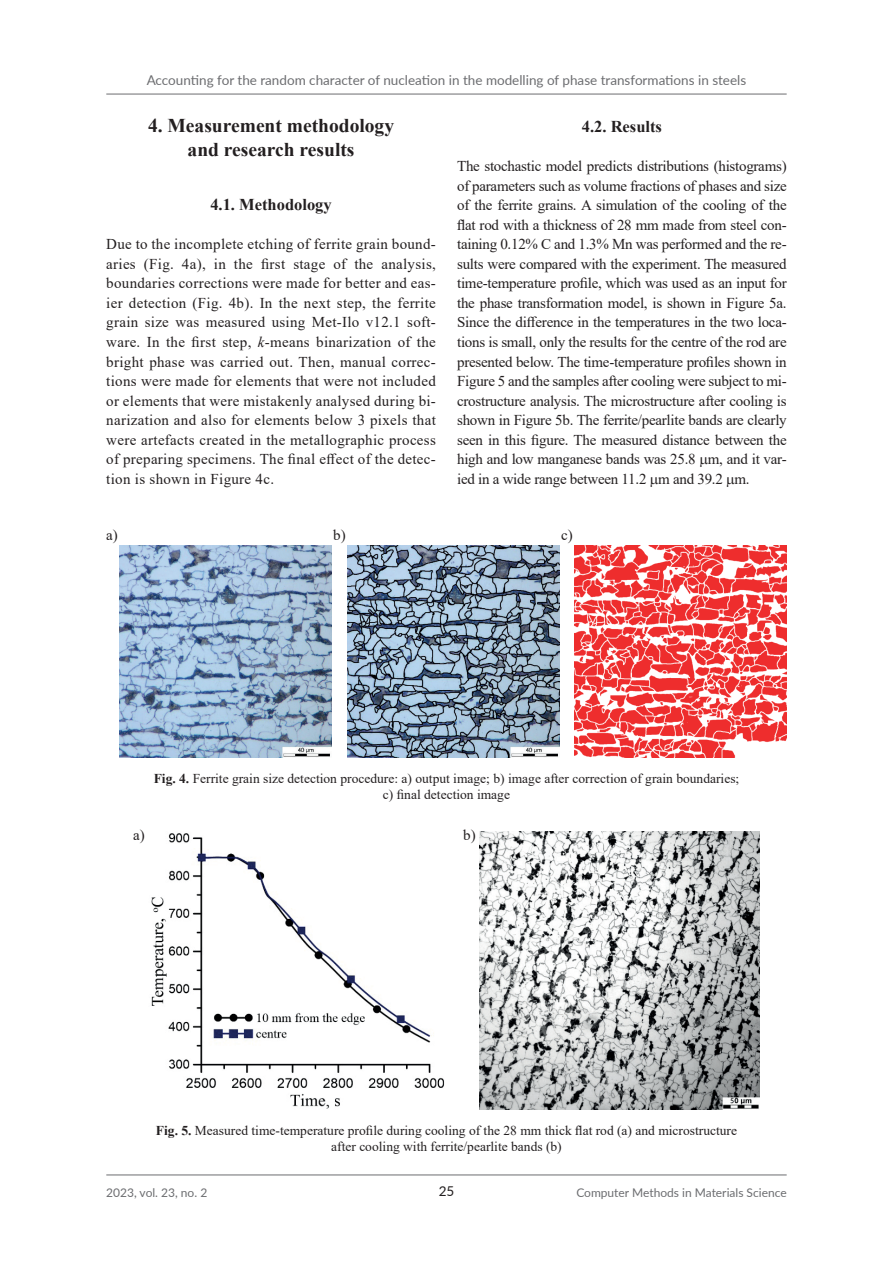
<style>
.page{position:relative;width:893px;height:1263px;background:#fff}
.page>*{position:absolute;margin:0;border:0;box-sizing:border-box;transform-origin:0 0}
.podtytul{font:700 19.5px/23.4px "Times New Roman";color:#231f20;text-align:center}
.podtytul2{font:700 16.5px "Times New Roman";color:#231f20}
.tresc{font:15px/19.5px "Times New Roman";color:#231f20;text-align:justify}
.opis_rysunku{font:13.5px/16.2px "Times New Roman";color:#231f20;text-align:center}
.t1{font:13.5px "Lato";color:#6c6d70}
.t2{font:13.5px "Lato";color:#231f20}
.t3{font:12px "Lato";color:#6c6d70}
.s1{font-style:italic}
.s2{font-weight:700}
</style>
<div class="page">
<hr style="left:106px;top:1174px;width:681px;height:1px;background:#6c6d70">
<hr style="left:106px;top:94px;width:681px;height:1px;background:#6c6d70">
<img style="left:119px;top:545px;width:213px;height:213px">
<img style="left:347px;top:545px;width:213px;height:213px">
<img style="left:574px;top:545px;width:213px;height:213px">
<img style="left:151px;top:833px;width:293px;height:276px">
<img style="left:479px;top:832px;width:281px;height:278px">
<p class="t1" style="left:147px;top:71px;width:601px">Accounting for the random character of nucleation in the modelling of phase transformations in steels</p>
<p class="podtytul" style="left:148px;top:113px;width:248px">4. Measurement methodology and research results</p>
<p class="podtytul2" style="left:210px;top:193px;width:123px">4.1. Methodology</p>
<p class="tresc" style="left:106px;top:234px;width:331px">Due to the incomplete etching of ferrite grain bound&shy;aries (Fig. 4a), in the first stage of the analysis, boundaries corrections were made for better and eas&shy;ier detection (Fig. 4b). In the next step, the ferrite grain size was measured using Met-Ilo v12.1 soft&shy;ware. In the first step, <span class="s1">k</span>-means binarization of the bright phase was carried out. Then, manual correc&shy;tions were made for elements that were not included or elements that were mistakenly analysed during bi&shy;narization and also for elements below 3 pixels that were artefacts created in the metallographic process of preparing specimens. The final effect of the detec&shy;tion is shown in Figure 4c.</p>
<p class="podtytul2" style="left:582px;top:114px;width:82px">4.2. Results</p>
<p class="tresc" style="left:457px;top:156px;width:331px">The stochastic model predicts distributions (histograms) of parameters such as volume fractions of phases and size of the ferrite grains. A simulation of the cooling of the flat rod with a thickness of 28 mm made from steel con&shy;taining 0.12% C and 1.3% Mn was performed and the re&shy;sults were compared with the experiment. The measured time-temperature profile, which was used as an input for the phase transformation model, is shown in Figure 5a.<br>Since the difference in the temperatures in the two loca&shy;tions is small, only the results for the centre of the rod are presented below. The time-temperature profiles shown in Figure 5 and the samples after cooling were subject to mi&shy;crostructure analysis. The microstructure after cooling is shown in Figure 5b. The ferrite/pearlite bands are clearly seen in this figure. The measured distance between the high and low manganese bands was 25.8 m, and it var&shy;ied in a wide range between 11.2 m and 39.2 m.</p>
<p class="tresc" style="left:106px;top:525px;width:13px">a)</p>
<p class="tresc" style="left:333px;top:525px;width:14px">b)</p>
<p class="tresc" style="left:561px;top:525px;width:13px">c)</p>
<p class="opis_rysunku" style="left:154px;top:769px;width:587px"><span class="s2">Fig. 4.</span> Ferrite grain size detection procedure: a) output image; b) image after correction of grain boundaries; c) final detection image</p>
<p class="tresc" style="left:133px;top:825px;width:13px">a)</p>
<p class="tresc" style="left:463px;top:825px;width:14px">b)</p>
<p class="opis_rysunku" style="left:156px;top:1121px;width:583px"><span class="s2">Fig. 5.</span> Measured time-temperature profile during cooling of the 28 mm thick flat rod (a) and microstructure after cooling with ferrite/pearlite bands (b)</p>
<p class="t2" style="left:439px;top:1181px;width:17px">25</p>
<p class="t3" style="left:106px;top:1183px;width:102px">2023, vol. 23, no. 2</p>
<p class="t3" style="left:576px;top:1183px;width:212px">Computer Methods in Materials Science</p>
</div>
